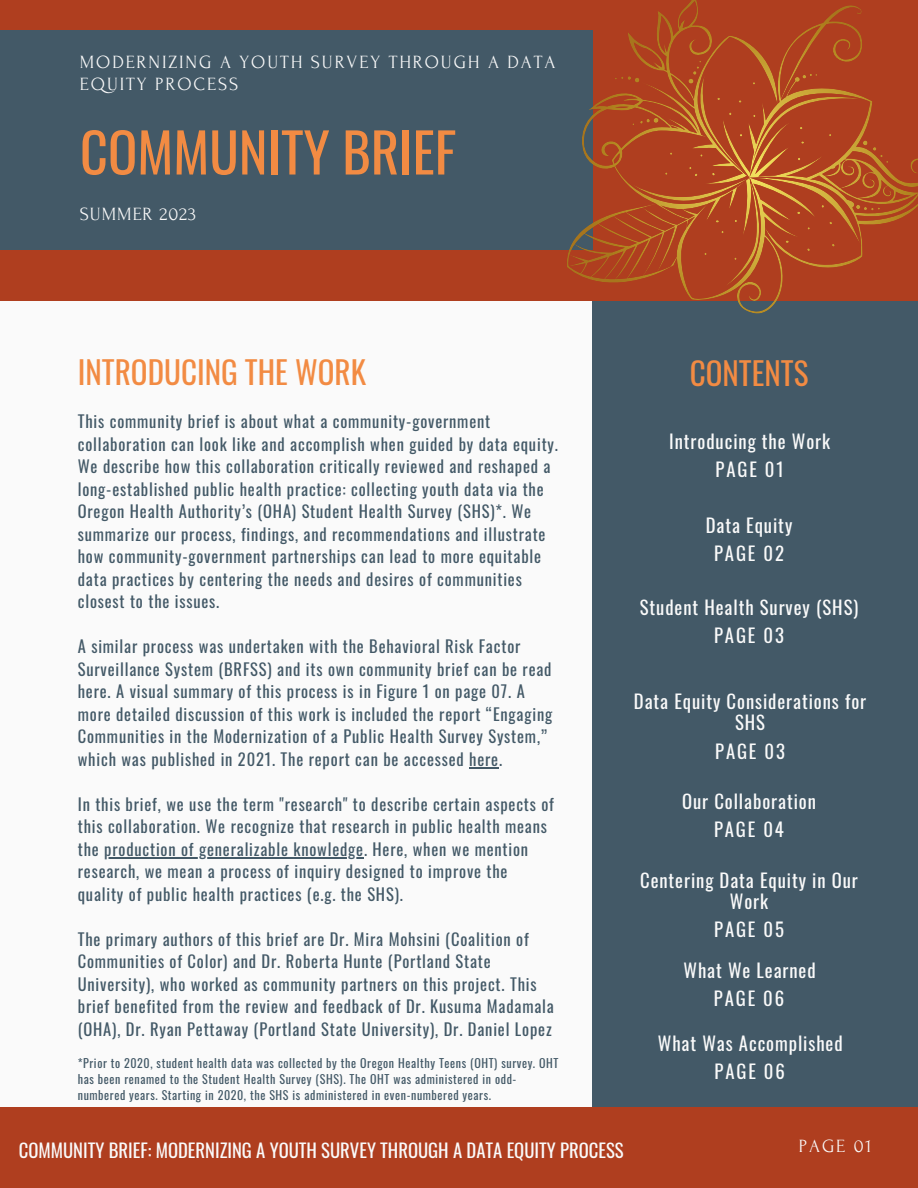
<style>
.page{position:relative;width:918px;height:1188px;background:#fafafa}
.page>*{position:absolute;margin:0;border:0;box-sizing:border-box;transform-origin:0 0}
.t1{font:54.45px "Oswald";color:#f28b43}
.t2{font:31.2px "Oswald";color:#f28b43}
.t3{font:18.75px/21.3px "Oswald";letter-spacing:.05em;color:#fafafa;text-align:center}
.t4{font:18.75px "Oswald";color:#fafafa}
.t5{font:18.6px/22.2px "Forum";letter-spacing:.1em;color:#fafafa}
.t6{font:18.6px "Forum";letter-spacing:.05em;color:#fafafa}
.t7{font:16.5px/22.5px "Oswald";letter-spacing:.05em;color:#435967}
.t8{font:12px/16px "Oswald";letter-spacing:.05em;color:#435967}
</style>
<div class="page">
<div style="left:593px;top:294px;width:325px;height:894px;background:#435967"></div>
<div style="left:0;top:0;width:918px;height:301px;background:#af3e1f"></div>
<div style="left:0;top:30px;width:593px;height:219px;background:#435967"></div>
<div style="left:0;top:1107px;width:918px;height:81px;background:#af3e1f"></div>
<svg style="left:749px;top:60px;width:169px;height:162px"></svg>
<hr style="left:469px;top:767px;width:30px;height:1px;background:#435967">
<hr style="left:104px;top:857px;width:260px;height:1px;background:#435967">
<p class="t5" style="left:80px;top:51px;width:477px">MODERNIZING A YOUTH SURVEY THROUGH A DATA<br>EQUITY PROCESS</p>
<p class="t1" style="left:80px;top:110px;width:378px">COMMUNITY BRIEF</p>
<p class="t6" style="left:80px;top:204px;width:118px">SUMMER 2023</p>
<p class="t2" style="left:78px;top:348px;width:290px">INTRODUCING THE WORK</p>
<p class="t7" style="left:78px;top:410px;width:482px">This community brief is about what a community-government collaboration can look like and accomplish when guided by data equity.<br>We describe how this collaboration critically reviewed and reshaped a long-established public health practice: collecting youth data via the Oregon Health Authority’s (OHA) Student Health Survey (SHS)*. We summarize our process, findings, and recommendations and illustrate how community-government partnerships can lead to more equitable data practices by centering the needs and desires of communities closest to the issues.</p>
<p class="t7" style="left:78px;top:635px;width:476px">A similar process was undertaken with the Behavioral Risk Factor Surveillance System (BRFSS) and its own community brief can be read here. A visual summary of this process is in Figure 1 on page 07. A more detailed discussion of this work is included the report “Engaging Communities in the Modernization of a Public Health Survey System,” which was published in 2021. The report can be accessed here.</p>
<p class="t7" style="left:78px;top:792px;width:478px">In this brief, we use the term "research" to describe certain aspects of this collaboration. We recognize that research in public health means the production of generalizable knowledge. Here, when we mention research, we mean a process of inquiry designed to improve the quality of public health practices (e.g. the SHS).</p>
<p class="t7" style="left:78px;top:927px;width:478px">The primary authors of this brief are Dr. Mira Mohsini (Coalition of Communities of Color) and Dr. Roberta Hunte (Portland State University), who worked as community partners on this project. This brief benefited from the review and feedback of Dr. Kusuma Madamala (OHA), Dr. Ryan Pettaway (Portland State University), Dr. Daniel Lopez</p>
<p class="t8" style="left:78px;top:1054px;width:482px">*Prior to 2020, student health data was collected by the Oregon Healthy Teens (OHT) survey. OHT has been renamed to the Student Health Survey (SHS). The OHT was administered in odd&shy;numbered years. Starting in 2020, the SHS is administered in even-numbered years.</p>
<p class="t2" style="left:690px;top:349px;width:120px">CONTENTS</p>
<p class="t3" style="left:669px;top:430px;width:162px">Introducing the Work</p>
<p class="t3" style="left:716px;top:458px;width:70px">PAGE 01</p>
<p class="t3" style="left:706px;top:514px;width:88px">Data Equity</p>
<p class="t3" style="left:714px;top:542px;width:71px">PAGE 02</p>
<p class="t3" style="left:640px;top:595px;width:220px">Student Health Survey (SHS)</p>
<p class="t3" style="left:714px;top:624px;width:71px">PAGE 03</p>
<p class="t3" style="left:634px;top:690px;width:234px">Data Equity Considerations for<br>SHS</p>
<p class="t3" style="left:715px;top:739px;width:71px">PAGE 03</p>
<p class="t3" style="left:682px;top:790px;width:135px">Our Collaboration</p>
<p class="t3" style="left:714px;top:818px;width:71px">PAGE 04</p>
<p class="t3" style="left:640px;top:868px;width:219px">Centering Data Equity in Our<br>Work</p>
<p class="t3" style="left:714px;top:918px;width:71px">PAGE 05</p>
<p class="t3" style="left:683px;top:958px;width:134px">What We Learned</p>
<p class="t3" style="left:714px;top:987px;width:72px">PAGE 06</p>
<p class="t3" style="left:658px;top:1031px;width:186px">What Was Accomplished</p>
<p class="t3" style="left:715px;top:1060px;width:72px">PAGE 06</p>
<p class="t4" style="left:19px;top:1136px;width:606px">COMMUNITY BRIEF: MODERNIZING A YOUTH SURVEY THROUGH A DATA EQUITY PROCESS</p>
<p class="t5" style="left:799px;top:1135px;width:74px">PAGE 01</p>
</div>
